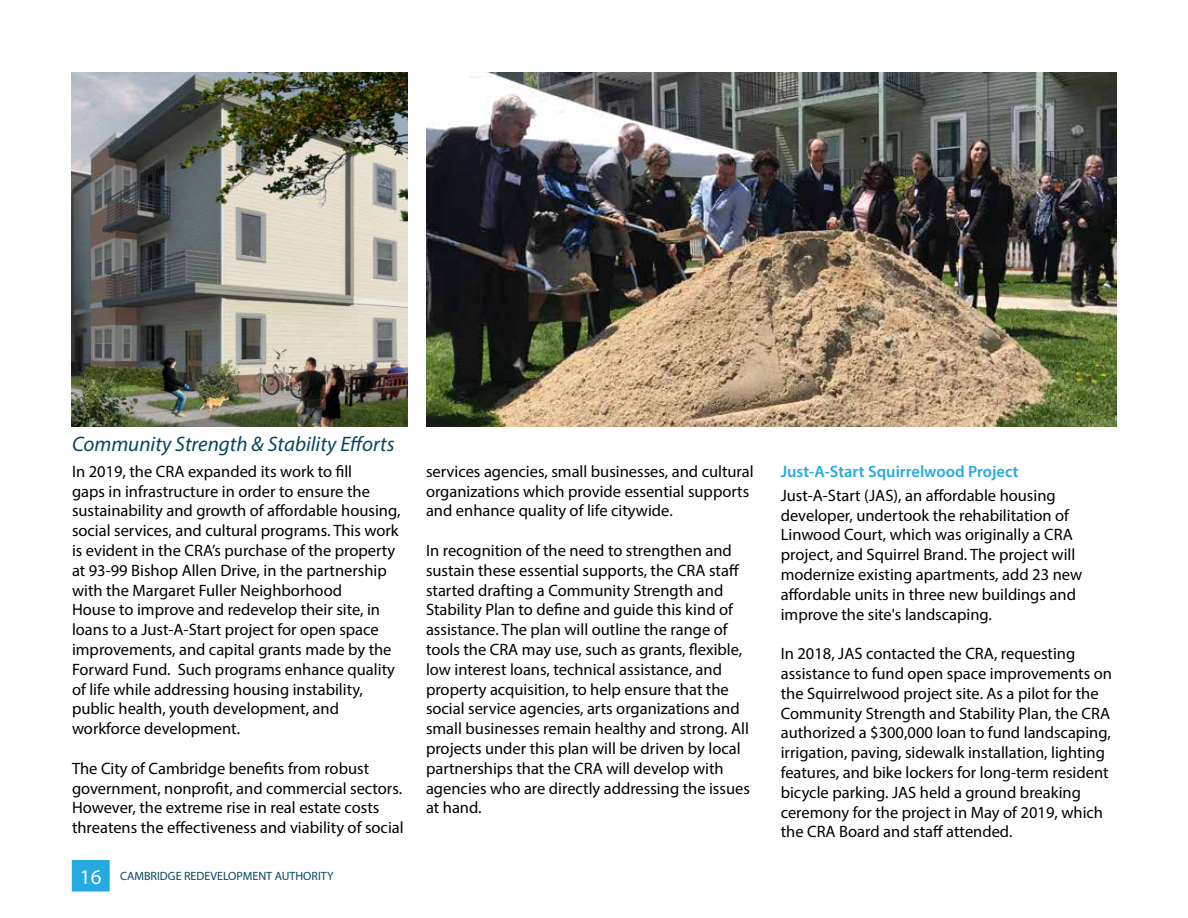
<style>
.page{position:relative;width:1188px;height:918px;background:#fff}
.page>*{position:absolute;margin:0;border:0;box-sizing:border-box;transform-origin:0 0}
.t1{font:italic 21px "Myriad Pro";color:#06475e}
.t2{font:16.5px/19.8px "Myriad Pro";color:#000}
.t3{font:600 16.5px "Myriad Pro";color:#27aae1}
.t4{font:12px "Myriad Pro";color:#06475e}
.s1{font-size:21px;color:#fff}
</style>
<div class="page">
<div style="left:73px;top:861px;width:36px;height:30px;background:#27aae1"></div>
<div style="left:72px;top:860px;width:38px;height:32px;border:2px solid #27aae1"></div>
<img style="left:426px;top:72px;width:690px;height:355px">
<img style="left:71px;top:72px;width:336px;height:355px">
<p class="t1" style="left:72px;top:431px;width:324px">Community Strength &amp; Stability Efforts</p>
<p class="t2" style="left:72px;top:461px;width:330px">In 2019, the CRA expanded its work to fill<br>gaps in infrastructure in order to ensure the sustainability and growth of affordable housing, social services, and cultural programs. This work is evident in the CRA’s purchase of the property at 93-99 Bishop Allen Drive, in the partnership with the Margaret Fuller Neighborhood<br>House to improve and redevelop their site, in loans to a Just-A-Start project for open space improvements, and capital grants made by the Forward Fund. Such programs enhance quality of life while addressing housing instability, public health, youth development, and workforce development.</p>
<p class="t2" style="left:72px;top:758px;width:333px">The City of Cambridge benefits from robust government, nonprofit, and commercial sectors.<br>However, the extreme rise in real estate costs threatens the effectiveness and viability of social</p>
<p class="t4" style="left:80px;top:868px;width:255px"><span class="s1">16</span> CAMBRIDGE REDEVELOPMENT AUTHORITY</p>
<p class="t2" style="left:426px;top:461px;width:329px">services agencies, small businesses, and cultural organizations which provide essential supports and enhance quality of life citywide.</p>
<p class="t2" style="left:426px;top:540px;width:325px">In recognition of the need to strengthen and sustain these essential supports, the CRA staff started drafting a Community Strength and Stability Plan to define and guide this kind of assistance. The plan will outline the range of tools the CRA may use, such as grants, flexible, low interest loans, technical assistance, and property acquisition, to help ensure that the social service agencies, arts organizations and small businesses remain healthy and strong. All projects under this plan will be driven by local partnerships that the CRA will develop with agencies who are directly addressing the issues at hand.</p>
<p class="t3" style="left:781px;top:461px;width:239px">Just-A-Start Squirrelwood Project</p>
<p class="t2" style="left:781px;top:485px;width:303px">Just-A-Start (JAS), an affordable housing developer, undertook the rehabilitation of Linwood Court, which was originally a CRA project, and Squirrel Brand. The project will modernize existing apartments, add 23 new affordable units in three new buildings and improve the site's landscaping.</p>
<p class="t2" style="left:781px;top:643px;width:333px">In 2018, JAS contacted the CRA, requesting assistance to fund open space improvements on the Squirrelwood project site. As a pilot for the Community Strength and Stability Plan, the CRA authorized a $300,000 loan to fund landscaping, irrigation, paving, sidewalk installation, lighting features, and bike lockers for long-term resident bicycle parking. JAS held a ground breaking ceremony for the project in May of 2019, which the CRA Board and staff attended.</p>
</div>
